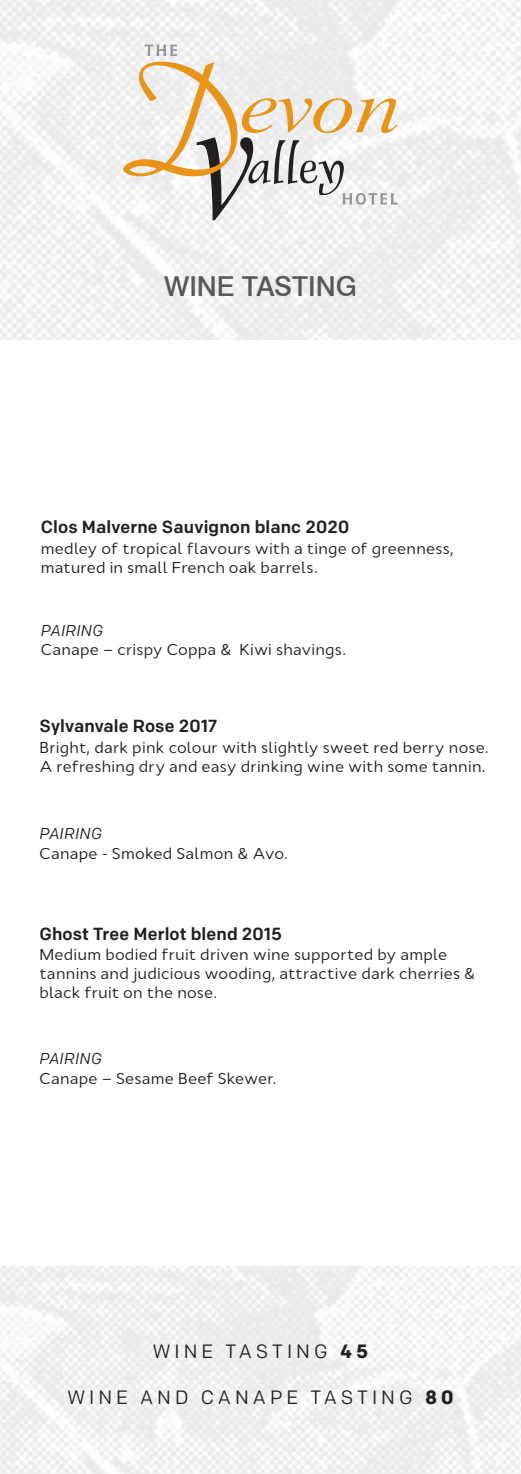
<style>
.page{position:relative;width:521px;height:1474px;background:#fff}
.page>*{position:absolute;margin:0;border:0;box-sizing:border-box;transform-origin:0 0}
.t1{font:500 27.47px "Swiss 721 BT";color:#57585a}
.t2{font:19.25px "Colfax";letter-spacing:.205em;color:#231f20}
.t3{font:500 17.5px "Colfax";letter-spacing:.005em;color:#231f20}
.t4{font:15.75px/18.9px "Cyntho Pro";letter-spacing:.01em;color:#231f20}
.t5{font:italic 15.75px "Colfax";letter-spacing:.015em;color:#231f20}
.s1{font-weight:700}
</style>
<div class="page">
<svg style="left:145px;top:45px;width:32px;height:11px"></svg>
<svg style="left:123px;top:62px;width:275px;height:158px"></svg>
<h1 class="t1" style="left:164px;top:270px;width:194px">WINE TASTING</h1>
<p class="t3" style="left:41px;top:516px;width:310px">Clos Malverne Sauvignon blanc 2020</p>
<p class="t4" style="left:41px;top:539px;width:414px">medley of tropical flavours with a tinge of greenness, matured in small French oak barrels.</p>
<p class="t5" style="left:41px;top:620px;width:64px">PAIRING</p>
<p class="t4" style="left:41px;top:640px;width:307px">Canape – crispy Coppa &amp; Kiwi shavings.</p>
<p class="t3" style="left:39px;top:715px;width:180px">Sylvanvale Rose 2017</p>
<p class="t4" style="left:39px;top:738px;width:451px">Bright, dark pink colour with slightly sweet red berry nose.<br>A refreshing dry and easy drinking wine with some tannin.</p>
<p class="t5" style="left:39px;top:824px;width:64px">PAIRING</p>
<p class="t4" style="left:39px;top:844px;width:250px">Canape - Smoked Salmon &amp; Avo.</p>
<p class="t3" style="left:39px;top:922px;width:244px">Ghost Tree Merlot blend 2015</p>
<p class="t4" style="left:39px;top:945px;width:437px">Medium bodied fruit driven wine supported by ample tannins and judicious wooding, attractive dark cherries &amp; black fruit on the nose.</p>
<p class="t5" style="left:39px;top:1048px;width:64px">PAIRING</p>
<p class="t4" style="left:39px;top:1068px;width:239px">Canape – Sesame Beef Skewer.</p>
<p class="t2" style="left:153px;top:1339px;width:217px">WINE TASTING <span class="s1">45</span></p>
<p class="t2" style="left:67px;top:1385px;width:387px">WINE AND CANAPE TASTING <span class="s1">80</span></p>
</div>
